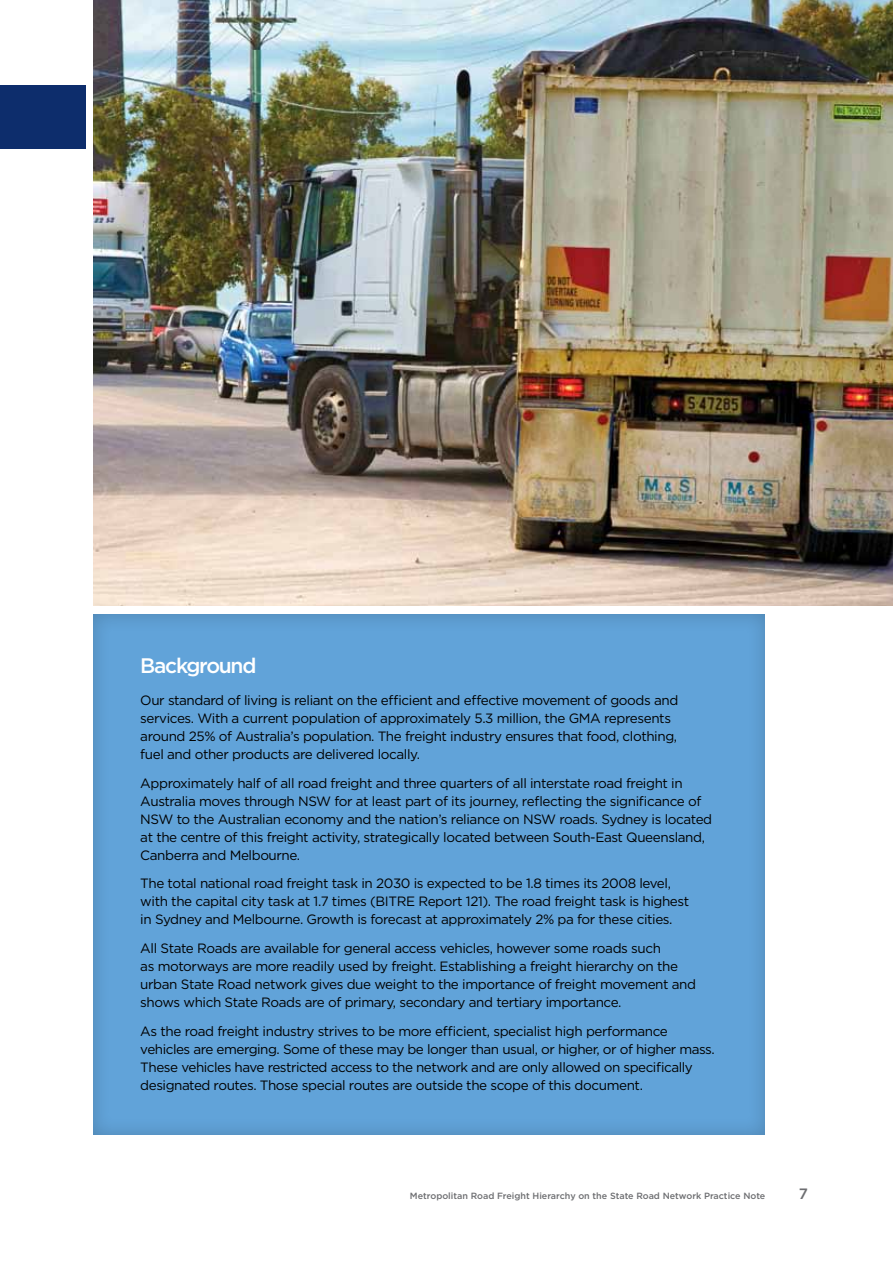
<style>
.page{position:relative;width:893px;height:1263px;background:#fff}
.page>*{position:absolute;margin:0;border:0;box-sizing:border-box;transform-origin:0 0}
.t1{font:500 21px "Gotham";letter-spacing:-.06em;color:#fff}
.t2{font:500 15px "Gotham";color:#6d6e71}
.t3{font:13.5px/18px "Gotham";letter-spacing:-.03em;color:#000}
.t4{font:500 9px "Gotham";color:#6d6e71}
</style>
<div class="page">
<div style="left:0;top:85px;width:85px;height:64px;background:#0d2d6c"></div>
<div style="left:88px;top:608px;width:679px;height:528px;background:#61a3d9"></div>
<img style="left:94px;top:0;width:799px;height:606px">
<h1 class="t1" style="left:140px;top:652px;width:118px">Background</h1>
<p class="t3" style="left:140px;top:691px;width:540px">Our standard of living is reliant on the efficient and effective movement of goods and services. With a current population of approximately 5.3 million, the GMA represents around 25% of Australia’s population. The freight industry ensures that food, clothing, fuel and other products are delivered locally.</p>
<p class="t3" style="left:140px;top:773px;width:573px">Approximately half of all road freight and three quarters of all interstate road freight in Australia moves through NSW for at least part of its journey, reflecting the significance of NSW to the Australian economy and the nation’s reliance on NSW roads. Sydney is located at the centre of this freight activity, strategically located between South-East Queensland, Canberra and Melbourne.</p>
<p class="t3" style="left:140px;top:874px;width:550px">The total national road freight task in 2030 is expected to be 1.8 times its 2008 level, with the capital city task at 1.7 times (BITRE Report 121). The road freight task is highest in Sydney and Melbourne. Growth is forecast at approximately 2% pa for these cities.</p>
<p class="t3" style="left:140px;top:939px;width:557px">All State Roads are available for general access vehicles, however some roads such<br>as motorways are more readily used by freight. Establishing a freight hierarchy on the urban State Road network gives due weight to the importance of freight movement and shows which State Roads are of primary, secondary and tertiary importance.</p>
<p class="t3" style="left:140px;top:1021px;width:576px">As the road freight industry strives to be more efficient, specialist high performance vehicles are emerging. Some of these may be longer than usual, or higher, or of higher mass.<br>These vehicles have restricted access to the network and are only allowed on specifically designated routes. Those special routes are outside the scope of this document.</p>
<p class="t4" style="left:410px;top:1190px;width:357px">Metropolitan Road Freight Hierarchy on the State Road Network Practice Note</p>
<p class="t2" style="left:799px;top:1184px;width:11px">7</p>
</div>
